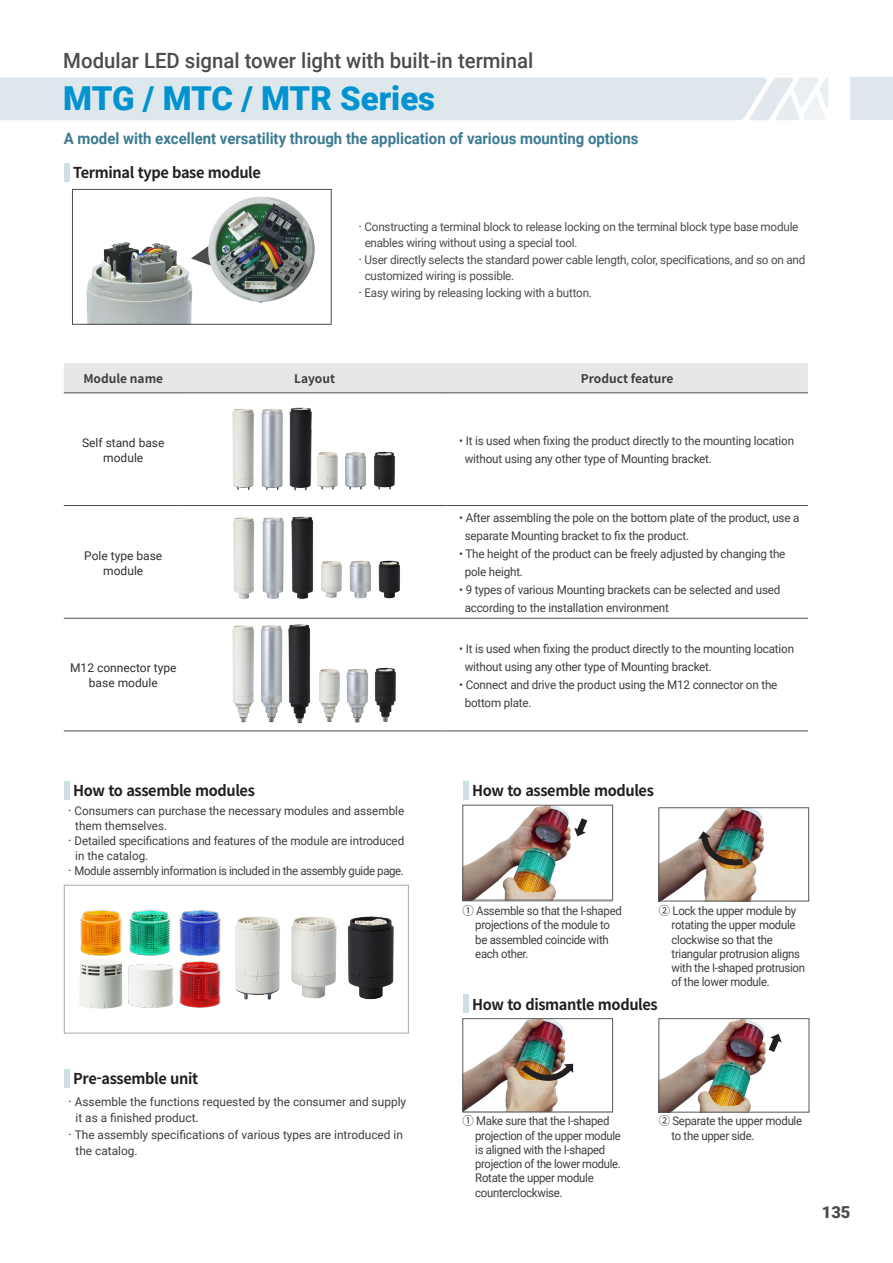
<style>
.page{position:relative;width:893px;height:1263px;background:#fff}
.page>*{position:absolute;margin:0;border:0;box-sizing:border-box;transform-origin:0 0}
.t1{font:900 33px "Roboto";color:#0093d0}
.t2{font:500 21px "Roboto";color:#4b4c4d}
.t3{font:900 16.5px "Roboto";color:#4b4c4d}
.t4{font:700 15.75px "Roboto";color:#3c7b93;scale:.95 1}
.t5{font:700 15px "Noto Sans CJ Kkr";letter-spacing:-.025em;color:#231f20}
.t6{font:12px "Roboto";letter-spacing:-.015em;color:#3e3e3f}
.t7{font:12px "Roboto";letter-spacing:-.015em;color:#3e3e3f;scale:.95 1}
.t8{font:12px "Roboto";letter-spacing:-.02em;color:#4b4c4d}
.t9{font:12px/15px "Roboto";color:#312f30;text-align:center}
.t10{font:700 12px "Noto Sans CJ Kkr";color:#3e3e3f}
.t11{font:12px "Roboto";letter-spacing:-.015em;color:#3e3e3f;scale:.93 1}
.t12{font:12px "Roboto";letter-spacing:-.015em;color:#3e3e3f;scale:.94 1}
.s1{font-family:"Noto Sans CJ Kkr"}
</style>
<div class="page">
<div style="left:64px;top:163px;width:5px;height:18px;background:#cfdee6"></div>
<img style="left:86px;top:242px;width:107px;height:80px">
<div style="left:72px;top:189px;width:259px;height:135px;border:1px solid #4b4c4d"></div>
<svg style="left:191px;top:245px;width:13px;height:21px"></svg>
<img style="left:204px;top:196px;width:111px;height:107px">
<div style="left:0;top:78px;width:828px;height:42px;background:#dee7ec"></div>
<div style="left:850px;top:78px;width:43px;height:42px;background:#dee7ec"></div>
<svg style="left:64px;top:363px;width:744px;height:360px"></svg>
<hr style="left:64px;top:392px;width:119px;height:1px;background:#4b4c4d">
<hr style="left:183px;top:392px;width:263px;height:1px;background:#4b4c4d">
<hr style="left:446px;top:392px;width:362px;height:1px;background:#4b4c4d">
<hr style="left:446px;top:730px;width:362px;height:1px;background:#4b4c4d">
<hr style="left:64px;top:730px;width:119px;height:1px;background:#4b4c4d">
<hr style="left:183px;top:730px;width:263px;height:1px;background:#4b4c4d">
<hr style="left:446px;top:505px;width:362px;height:1px;background:#4b4c4d">
<hr style="left:446px;top:618px;width:362px;height:1px;background:#4b4c4d">
<hr style="left:64px;top:505px;width:119px;height:1px;background:#4b4c4d">
<hr style="left:183px;top:505px;width:263px;height:1px;background:#4b4c4d">
<hr style="left:183px;top:618px;width:263px;height:1px;background:#4b4c4d">
<hr style="left:64px;top:618px;width:119px;height:1px;background:#4b4c4d">
<div style="left:64px;top:781px;width:5px;height:19px;background:#cfdee6"></div>
<div style="left:64px;top:885px;width:345px;height:148px;border:1px solid #a8a9ad"></div>
<div style="left:64px;top:1069px;width:5px;height:19px;background:#cfdee6"></div>
<img style="left:230px;top:406px;width:84px;height:87px">
<img style="left:313px;top:450px;width:85px;height:41px">
<img style="left:230px;top:515px;width:86px;height:87px">
<img style="left:318px;top:559px;width:27px;height:41px">
<img style="left:347px;top:559px;width:57px;height:41px">
<img style="left:230px;top:623px;width:84px;height:101px">
<img style="left:315px;top:667px;width:84px;height:55px">
<img style="left:79px;top:910px;width:44px;height:99px">
<img style="left:179px;top:910px;width:42px;height:98px">
<img style="left:128px;top:910px;width:45px;height:98px">
<img style="left:291px;top:916px;width:46px;height:83px">
<img style="left:347px;top:916px;width:47px;height:84px">
<img style="left:235px;top:916px;width:45px;height:84px">
<div style="left:463px;top:781px;width:5px;height:19px;background:#cfdee6"></div>
<div style="left:463px;top:995px;width:5px;height:18px;background:#cfdee6"></div>
<img style="left:465px;top:807px;width:106px;height:91px">
<div style="left:463px;top:805px;width:150px;height:95px;border:1px solid #57585a"></div>
<img style="left:661px;top:809px;width:103px;height:90px">
<div style="left:659px;top:807px;width:150px;height:94px;border:1px solid #57585a"></div>
<img style="left:465px;top:1020px;width:101px;height:90px">
<div style="left:463px;top:1018px;width:150px;height:94px;border:1px solid #57585a"></div>
<img style="left:661px;top:1020px;width:105px;height:90px">
<div style="left:659px;top:1018px;width:150px;height:94px;border:1px solid #57585a"></div>
<svg style="left:574px;top:818px;width:14px;height:19px"></svg>
<svg style="left:763px;top:1031px;width:19px;height:28px"></svg>
<img style="left:697px;top:830px;width:52px;height:38px">
<img style="left:517px;top:1059px;width:57px;height:32px">
<p class="t2" style="left:63px;top:45px;width:471px">Modular LED signal tower light with built-in terminal</p>
<p class="t1" style="left:63px;top:76px;width:373px">MTG / MTC / MTR Series</p>
<p class="t4" style="left:64px;top:128px;width:606px">A model with excellent versatility through the application of various mounting options</p>
<p class="t5" style="left:73px;top:164px;width:189px">Terminal type base module</p>
<p class="t8" style="left:354px;top:218px;width:446px"><span class="s1">ㆍ</span>Constructing a terminal block to release locking on the terminal block type base module</p>
<p class="t8" style="left:365px;top:234px;width:214px">enables wiring without using a special tool.</p>
<p class="t8" style="left:354px;top:251px;width:453px"><span class="s1">ㆍ</span>User directly selects the standard power cable length, color, specifications, and so on and</p>
<p class="t8" style="left:365px;top:267px;width:151px">customized wiring is possible.</p>
<p class="t8" style="left:354px;top:284px;width:239px"><span class="s1">ㆍ</span>Easy wiring by releasing locking with a button.</p>
<p class="t10" style="left:83px;top:372px;width:81px">Module name</p>
<p class="t10" style="left:294px;top:372px;width:43px">Layout</p>
<p class="t10" style="left:581px;top:372px;width:94px">Product feature</p>
<p class="t9" style="left:82px;top:435px;width:84px">Self stand base module</p>
<p class="t6" style="left:459px;top:433px;width:336px">• It is used when fixing the product directly to the mounting location</p>
<p class="t6" style="left:465px;top:451px;width:249px">without using any other type of Mounting bracket.</p>
<p class="t9" style="left:84px;top:547px;width:80px">Pole type base module</p>
<p class="t9" style="left:70px;top:660px;width:108px">M12 connector type base module</p>
<p class="t6" style="left:459px;top:509px;width:342px">• After assembling the pole on the bottom plate of the product, use a</p>
<p class="t6" style="left:465px;top:527px;width:226px">separate Mounting bracket to fix the product.</p>
<p class="t6" style="left:459px;top:545px;width:328px">• The height of the product can be freely adjusted by changing the</p>
<p class="t6" style="left:465px;top:563px;width:60px">pole height.</p>
<p class="t6" style="left:459px;top:581px;width:323px">• 9 types of various Mounting brackets can be selected and used</p>
<p class="t6" style="left:465px;top:599px;width:206px">according to the installation environment</p>
<p class="t6" style="left:459px;top:640px;width:336px">• It is used when fixing the product directly to the mounting location</p>
<p class="t6" style="left:465px;top:658px;width:249px">without using any other type of Mounting bracket.</p>
<p class="t6" style="left:459px;top:676px;width:320px">• Connect and drive the product using the M12 connector on the</p>
<p class="t6" style="left:465px;top:694px;width:69px">bottom plate.</p>
<p class="t5" style="left:73px;top:782px;width:183px">How to assemble modules</p>
<p class="t6" style="left:64px;top:802px;width:342px"><span class="s1">ㆍ</span>Consumers can purchase the necessary modules and assemble</p>
<p class="t6" style="left:75px;top:817px;width:93px">them themselves.</p>
<p class="t6" style="left:64px;top:832px;width:342px"><span class="s1">ㆍ</span>Detailed specifications and features of the module are introduced</p>
<p class="t6" style="left:75px;top:847px;width:75px">in the catalog.</p>
<p class="t7" style="left:64px;top:862px;width:360px"><span class="s1">ㆍ</span>Module assembly information is included in the assembly guide page.</p>
<p class="t5" style="left:73px;top:1070px;width:126px">Pre-assemble unit</p>
<p class="t6" style="left:64px;top:1093px;width:344px"><span class="s1">ㆍ</span>Assemble the functions requested by the consumer and supply</p>
<p class="t6" style="left:76px;top:1109px;width:125px">it as a finished product.</p>
<p class="t6" style="left:64px;top:1126px;width:341px"><span class="s1">ㆍ</span>The assembly specifications of various types are introduced in</p>
<p class="t6" style="left:76px;top:1142px;width:64px">the catalog.</p>
<p class="t5" style="left:472px;top:782px;width:183px">How to assemble modules</p>
<p class="t7" style="left:463px;top:902px;width:169px"><span class="s1">①</span> Assemble so that the I-shaped</p>
<p class="t7" style="left:475px;top:917px;width:143px">projections of the module to</p>
<p class="t7" style="left:475px;top:931px;width:142px">be assembled coincide with</p>
<p class="t7" style="left:475px;top:945px;width:57px">each other.</p>
<p class="t7" style="left:659px;top:902px;width:146px"><span class="s1">②</span> Lock the upper module by</p>
<p class="t7" style="left:671px;top:917px;width:132px">rotating the upper module</p>
<p class="t7" style="left:671px;top:931px;width:108px">clockwise so that the</p>
<p class="t7" style="left:671px;top:945px;width:137px">triangular protrusion aligns</p>
<p class="t7" style="left:671px;top:959px;width:142px">with the I-shaped protrusion</p>
<p class="t7" style="left:671px;top:974px;width:105px">of the lower module.</p>
<p class="t5" style="left:472px;top:995px;width:187px">How to dismantle modules</p>
<p class="t7" style="left:463px;top:1113px;width:156px"><span class="s1">①</span> Make sure that the I-shaped</p>
<p class="t12" style="left:475px;top:1127px;width:156px">projection of the upper module</p>
<p class="t7" style="left:475px;top:1141px;width:138px">is aligned with the I-shaped</p>
<p class="t11" style="left:475px;top:1155px;width:158px">projection of the lower module.</p>
<p class="t7" style="left:475px;top:1170px;width:126px">Rotate the upper module</p>
<p class="t7" style="left:475px;top:1184px;width:93px">counterclockwise.</p>
<p class="t7" style="left:659px;top:1113px;width:152px"><span class="s1">②</span> Separate the upper module</p>
<p class="t7" style="left:671px;top:1127px;width:89px">to the upper side.</p>
<h3 class="t3" style="left:822px;top:1200px;width:30px">135</h3>
</div>
